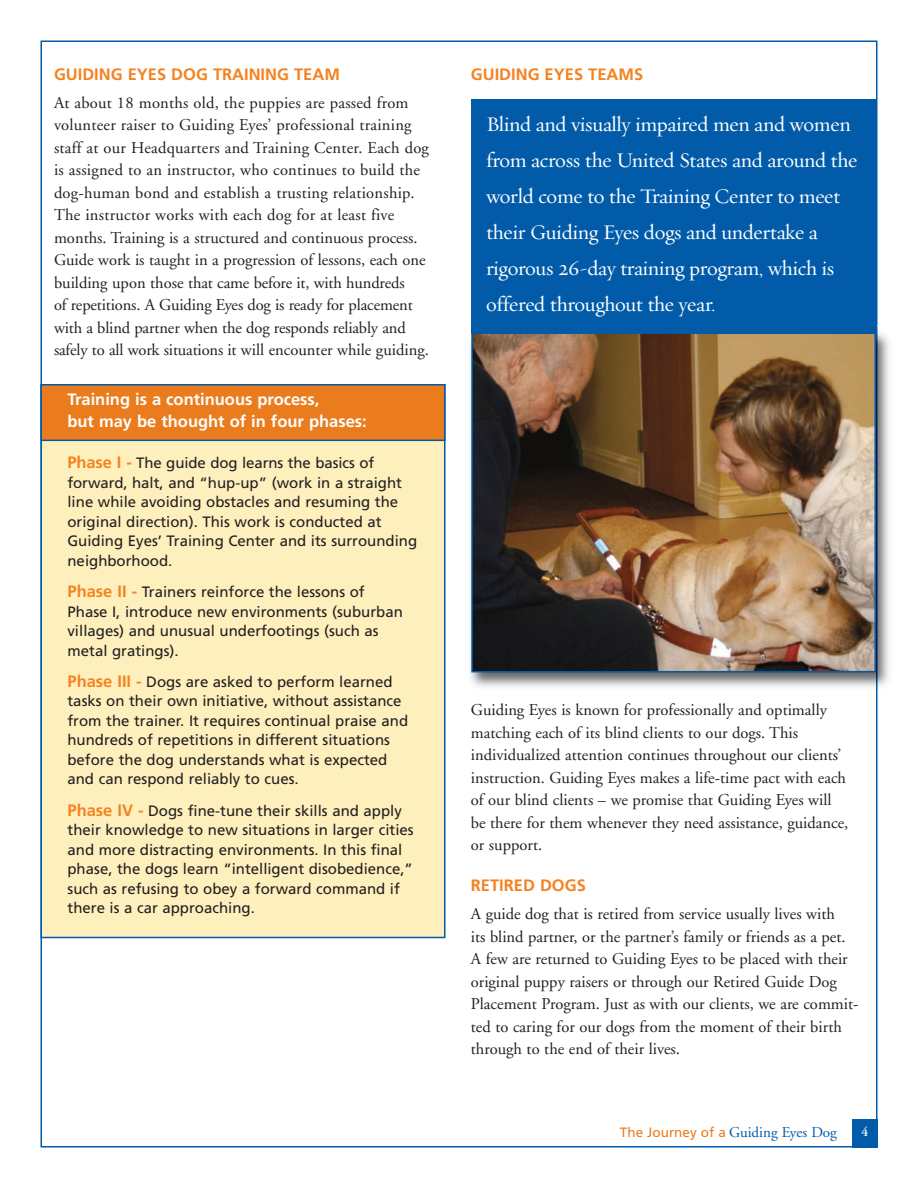
<style>
.page{position:relative;width:918px;height:1188px;background:#fff}
.page>*{position:absolute;margin:0;border:0;box-sizing:border-box;transform-origin:0 0}
.t1{font:21px/36px "Requiem Text HTF Roman";letter-spacing:-.02em;color:#fff}
.t2{font:16.5px/22.5px "Adobe Garamond";color:#231f20}
.t3{font:700 16.5px/22.5px "Frutiger";color:#fff}
.t4{font:700 16.5px "Frutiger";color:#f58220}
.t5{font:15px/19.5px "Frutiger";color:#231f20}
.t6{font:15px "Adobe Garamond";color:#015ba9}
.t7{font:600 13.5px "Adobe Garamond";color:#fff}
.s1{font-weight:700;font-size:16.5px;color:#f58220}
.s2{font-family:"Frutiger";font-size:13.5px;color:#ea7c1d}
</style>
<div class="page">
<div style="left:42px;top:386px;width:402px;height:551px;background:#fef0bd"></div>
<div style="left:42px;top:386px;width:402px;height:54px;background:#ea7c1d"></div>
<div style="left:40px;top:384px;width:406px;height:57px;border:2px solid #015ba9"></div>
<div style="left:852px;top:1119px;width:26px;height:29px;background:#015ba9"></div>
<div style="left:471px;top:99px;width:406px;height:234px;background:#015ba9"></div>
<img style="left:470px;top:326px;width:419px;height:366px">
<img style="left:471px;top:326px;width:406px;height:7px">
<img style="left:474px;top:335px;width:399px;height:334px">
<div style="left:471px;top:332px;width:405px;height:340px;border:2px solid #015ba9"></div>
<p class="t4" style="left:54px;top:67px;width:287px">GUIDING EYES DOG TRAINING TEAM</p>
<p class="t2" style="left:54px;top:93px;width:376px">At about 18 months old, the puppies are passed from volunteer raiser to Guiding Eyes’ professional training staff at our Headquarters and Training Center. Each dog is assigned to an instructor, who continues to build the dog-human bond and establish a trusting relationship.<br>The instructor works with each dog for at least five months. Training is a structured and continuous process.<br>Guide work is taught in a progression of lessons, each one building upon those that came before it, with hundreds<br>of repetitions. A Guiding Eyes dog is ready for placement with a blind partner when the dog responds reliably and safely to all work situations it will encounter while guiding.</p>
<p class="t3" style="left:67px;top:389px;width:301px">Training is a continuous process,<br>but may be thought of in four phases:</p>
<p class="t5" style="left:67px;top:454px;width:351px"><span class="s1">Phase I -</span> The guide dog learns the basics of forward, halt, and “hup-up” (work in a straight line while avoiding obstacles and resuming the original direction). This work is conducted at Guiding Eyes’ Training Center and its surrounding neighborhood.</p>
<p class="t5" style="left:67px;top:583px;width:337px"><span class="s1">Phase II -</span> Trainers reinforce the lessons of Phase I, introduce new environments (suburban villages) and unusual underfootings (such as metal gratings).</p>
<p class="t5" style="left:67px;top:673px;width:342px"><span class="s1">Phase III -</span> Dogs are asked to perform learned tasks on their own initiative, without assistance from the trainer. It requires continual praise and hundreds of repetitions in different situations before the dog understands what is expected and can respond reliably to cues.</p>
<p class="t5" style="left:67px;top:802px;width:348px"><span class="s1">Phase IV -</span> Dogs fine-tune their skills and apply their knowledge to new situations in larger cities and more distracting environments. In this final phase, the dogs learn “intelligent disobedience,” such as refusing to obey a forward command if there is a car approaching.</p>
<p class="t4" style="left:471px;top:67px;width:174px">GUIDING EYES TEAMS</p>
<p class="t1" style="left:486px;top:106px;width:373px">Blind and visually impaired men and women from across the United States and around the world come to the Training Center to meet their Guiding Eyes dogs and undertake a rigorous 26-day training program, which is offered throughout the year.</p>
<p class="t2" style="left:471px;top:700px;width:379px">Guiding Eyes is known for professionally and optimally matching each of its blind clients to our dogs. This individualized attention continues throughout our clients’ instruction. Guiding Eyes makes a life-time pact with each of our blind clients – we promise that Guiding Eyes will be there for them whenever they need assistance, guidance, or support.</p>
<p class="t4" style="left:471px;top:879px;width:117px">RETIRED DOGS</p>
<p class="t2" style="left:471px;top:904px;width:389px">A guide dog that is retired from service usually lives with<br>its blind partner, or the partner’s family or friends as a pet.<br>A few are returned to Guiding Eyes to be placed with their original puppy raisers or through our Retired Guide Dog Placement Program. Just as with our clients, we are commit&shy;ted to caring for our dogs from the moment of their birth through to the end of their lives.</p>
<p class="t6" style="left:620px;top:1127px;width:218px"><span class="s2">The Journey of a</span> Guiding Eyes Dog</p>
<p class="t7" style="left:862px;top:1127px;width:8px">4</p>
</div>
